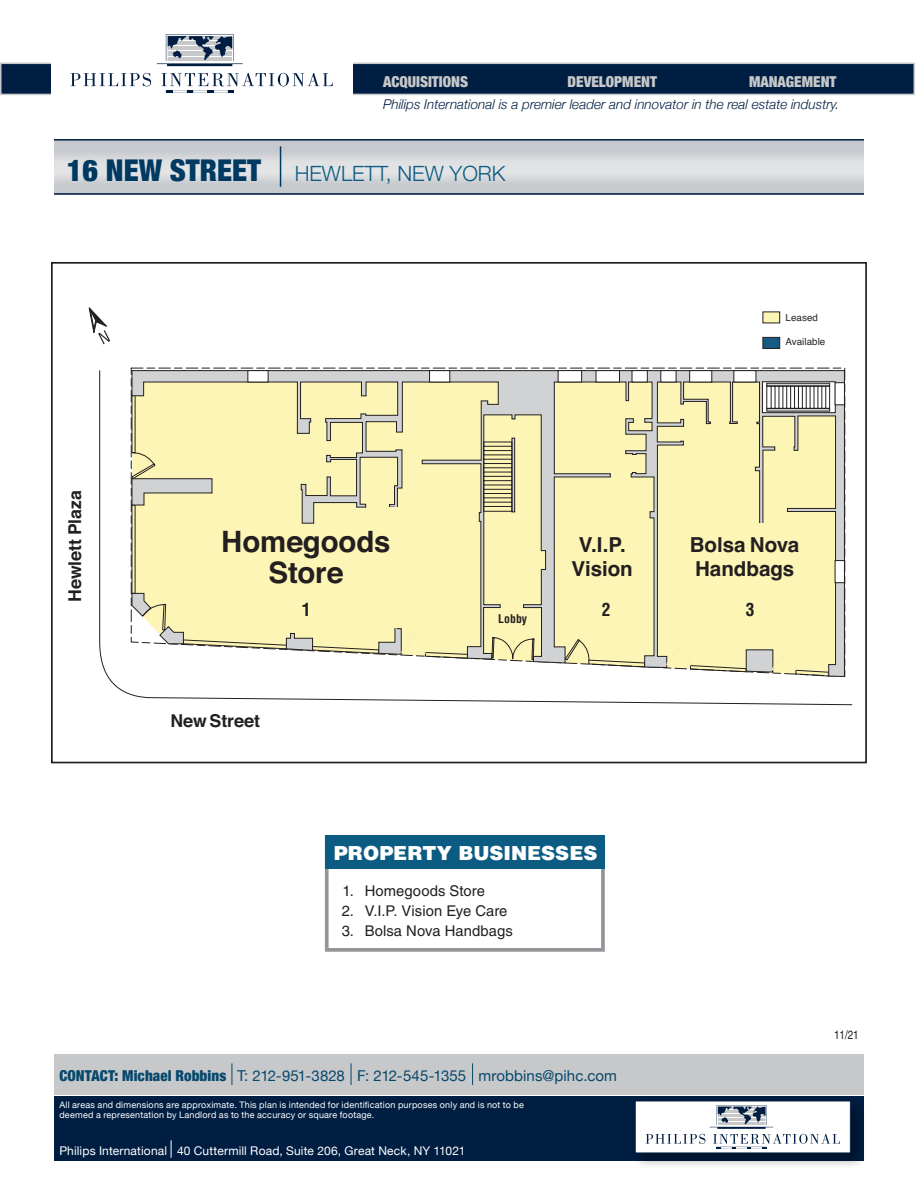
<style>
.page{position:relative;width:918px;height:1188px;background:#fff}
.page>*{position:absolute;margin:0;border:0;box-sizing:border-box;transform-origin:0 0}
.Paragraph_Style1{font:900 condensed 30px "Helvetica Neue";color:#003a62}
.t1{font:700 29.4px/31.3px "Helvetica";letter-spacing:-.005em;color:#231f20;text-align:center}
.Paragraph_Style1-2{font:300 21px "Helvetica Neue";color:#0c5b83}
.t2{font:700 20.55px/24.8px "Helvetica";letter-spacing:-.005em;color:#231f20;text-align:center}
.t3{font:900 19.35px "Helvetica";color:#fff}
.t4{font:700 17.7px "Helvetica";letter-spacing:.005em;color:#231f20}
.t5{font:700 condensed 17.7px "Helvetica";color:#231f20}
.t6{font:15px "Helvetica Neue";letter-spacing:.005em;color:#07486c}
.t7{font:900 condensed 15px "Helvetica Neue";color:#c7c8ca}
.t8{font:14.85px "Helvetica";letter-spacing:.005em;color:#231f20}
.t9{font:italic 300 13.5px "Helvetica Neue";color:#001e42}
.t10{font:12px "Helvetica Neue";color:#fff}
.t11{font:condensed 12px "Helvetica";color:#231f20}
.t12{font:700 condensed 11.7px "Helvetica";letter-spacing:.005em;color:#231f20}
.t13{font:9.75px "Helvetica";letter-spacing:.005em;color:#231f20}
.t14{font:9px/10.8px "Helvetica Neue";letter-spacing:.025em;color:#fff}
.s1{font-weight:900;font-stretch:condensed}
</style>
<div class="page">
<div style="left:1px;top:63px;width:913px;height:31px;background:#001e42"></div>
<div style="left:0;top:63px;width:915px;height:32px;border:2px solid #c7c8ca"></div>
<svg style="left:54px;top:141px;width:810px;height:52px;background:#d1d3d6"></svg>
<hr style="left:54px;top:193px;width:810px;height:2px;background:#001e42">
<hr style="left:54px;top:139px;width:810px;height:2px;background:#001e42">
<div style="left:51px;top:22px;width:301px;height:83px;background:#fff"></div>
<svg style="left:70px;top:73px;width:81px;height:13px"></svg>
<svg style="left:162px;top:73px;width:171px;height:20px"></svg>
<svg style="left:157px;top:34px;width:86px;height:32px"></svg>
<div style="left:54px;top:1096px;width:810px;height:65px;background:#001e42"></div>
<div style="left:54px;top:1054px;width:810px;height:40px;background:#c7c8ca"></div>
<svg style="left:232px;top:1063px;width:1px;height:22px"></svg>
<div style="left:632px;top:1097px;width:235px;height:72px;background:#231f20;opacity:.4"></div>
<div style="left:635px;top:1101px;width:215px;height:52px;background:#fff"></div>
<svg style="left:646px;top:1105px;width:194px;height:44px"></svg>
<svg style="left:171px;top:1140px;width:1px;height:18px"></svg>
<svg style="left:351px;top:1063px;width:1px;height:22px"></svg>
<svg style="left:472px;top:1063px;width:1px;height:22px"></svg>
<svg style="left:99px;top:370px;width:753px;height:335px"></svg>
<svg style="left:131px;top:370px;width:714px;height:307px;background:#ede7b7"></svg>
<svg style="left:762px;top:381px;width:74px;height:32px"></svg>
<svg style="left:131px;top:592px;width:1px;height:25px"></svg>
<svg style="left:511px;top:438px;width:4px;height:14px"></svg>
<svg style="left:483px;top:442px;width:29px;height:10px"></svg>
<svg style="left:766px;top:408px;width:64px;height:4px"></svg>
<div style="left:766px;top:383px;width:64px;height:3px;background:#d1d2d4;border:1px solid #231f20"></div>
<svg style="left:767px;top:386px;width:63px;height:23px"></svg>
<div style="left:248px;top:370px;width:20px;height:12px;background:#fff;border:1px solid #231f20"></div>
<div style="left:429px;top:370px;width:21px;height:12px;background:#fff;border:1px solid #231f20"></div>
<div style="left:558px;top:370px;width:24px;height:12px;background:#fff;border:1px solid #231f20"></div>
<div style="left:596px;top:370px;width:24px;height:12px;background:#fff;border:1px solid #231f20"></div>
<div style="left:632px;top:370px;width:16px;height:12px;background:#fff;border:1px solid #231f20"></div>
<div style="left:661px;top:370px;width:15px;height:12px;background:#fff;border:1px solid #231f20"></div>
<div style="left:689px;top:370px;width:23px;height:12px;background:#fff;border:1px solid #231f20"></div>
<div style="left:734px;top:370px;width:22px;height:12px;background:#fff;border:1px solid #231f20"></div>
<div style="left:835px;top:382px;width:10px;height:23px;background:#fff;border:1px solid #231f20"></div>
<div style="left:835px;top:560px;width:10px;height:23px;background:#fff;border:1px solid #231f20"></div>
<svg style="left:565px;top:639px;width:24px;height:21px"></svg>
<svg style="left:666px;top:645px;width:130px;height:28px;background:#e5e0b2"></svg>
<svg style="left:132px;top:452px;width:402px;height:208px;background:#f1ebb4"></svg>
<div style="left:390px;top:508px;width:9px;height:120px;background:#fcf5b5"></div>
<div style="left:751px;top:524px;width:20px;height:113px;background:#fcf5b5"></div>
<div style="left:763px;top:337px;width:17px;height:12px;background:#165b83;border:1px solid #231f20"></div>
<div style="left:763px;top:312px;width:17px;height:11px;background:#fcf5b5"></div>
<svg style="left:89px;top:308px;width:21px;height:36px"></svg>
<div style="left:325px;top:835px;width:280px;height:117px;background:#fff;border:4px solid #939598"></div>
<div style="left:325px;top:835px;width:280px;height:34px;background:#0c5b83"></div>
<hr style="left:280px;top:146px;width:1px;height:41px;background:#003a62">
<h3 class="t7" style="left:383px;top:69px;width:87px">ACQUISITIONS</h3>
<h3 class="t7" style="left:568px;top:69px;width:91px">DEVELOPMENT</h3>
<h3 class="t7" style="left:749px;top:69px;width:89px">MANAGEMENT</h3>
<h3 class="t9" style="left:383px;top:94px;width:458px">Philips International is a premier leader and innovator in the real estate industry.</h3>
<p class="Paragraph_Style1" style="left:67px;top:146px;width:195px">16 NEW STREET</p>
<p class="Paragraph_Style1-2" style="left:295px;top:157px;width:212px">HEWLETT, NEW YORK</p>
<p class="t13" style="left:786px;top:310px;width:34px">Leased</p>
<p class="t13" style="left:786px;top:334px;width:41px">Available</p>
<p class="t4" style="left:60px;top:602px;width:113px;rotate:-90deg">Hewlett Plaza</p>
<p class="t1" style="left:221px;top:526px;width:171px">Homegoods<br>Store</p>
<p class="t2" style="left:572px;top:532px;width:63px">V.I.P.<br>Vision</p>
<p class="t2" style="left:690px;top:532px;width:111px;text-align:left">Bolsa Nova<br>Handbags</p>
<p class="t5" style="left:302px;top:599px;width:10px">1</p>
<p class="t5" style="left:602px;top:599px;width:10px">2</p>
<p class="t5" style="left:746px;top:599px;width:10px">3</p>
<p class="t12" style="left:498px;top:611px;width:30px">Lobby</p>
<p class="t4" style="left:170px;top:706px;width:91px">New Street</p>
<p class="t3" style="left:334px;top:841px;width:265px">PROPERTY BUSINESSES</p>
<p class="t8" style="left:343px;top:882px;width:144px">1. Homegoods Store</p>
<p class="t8" style="left:342px;top:902px;width:167px">2. V.I.P. Vision Eye Care</p>
<p class="t8" style="left:342px;top:923px;width:173px">3. Bolsa Nova Handbags</p>
<h3 class="t6" style="left:59px;top:1065px;width:559px"><span class="s1">CONTACT: Michael Robbins</span> T: 212-951-3828 F: 212-545-1355 mrobbins@pihc.com</h3>
<p class="t14" style="left:59px;top:1100px;width:466px">All areas and dimensions are approximate. This plan is intended for identification purposes only and is not to be deemed a representation by Landlord as to the accuracy or square footage.</p>
<h3 class="t10" style="left:58px;top:1139px;width:107px">Philips International</h3>
<h3 class="t10" style="left:181px;top:1139px;width:252px">295 Madison Avenue, 2nd Floor, NY, NY 10017</h3>
<h3 class="t10" style="left:59px;top:1142px;width:408px">Philips International 40 Cuttermill Road, Suite 206, Great Neck, NY 11021</h3>
<p class="t11" style="left:834px;top:1028px;width:26px">11/21</p>
</div>
